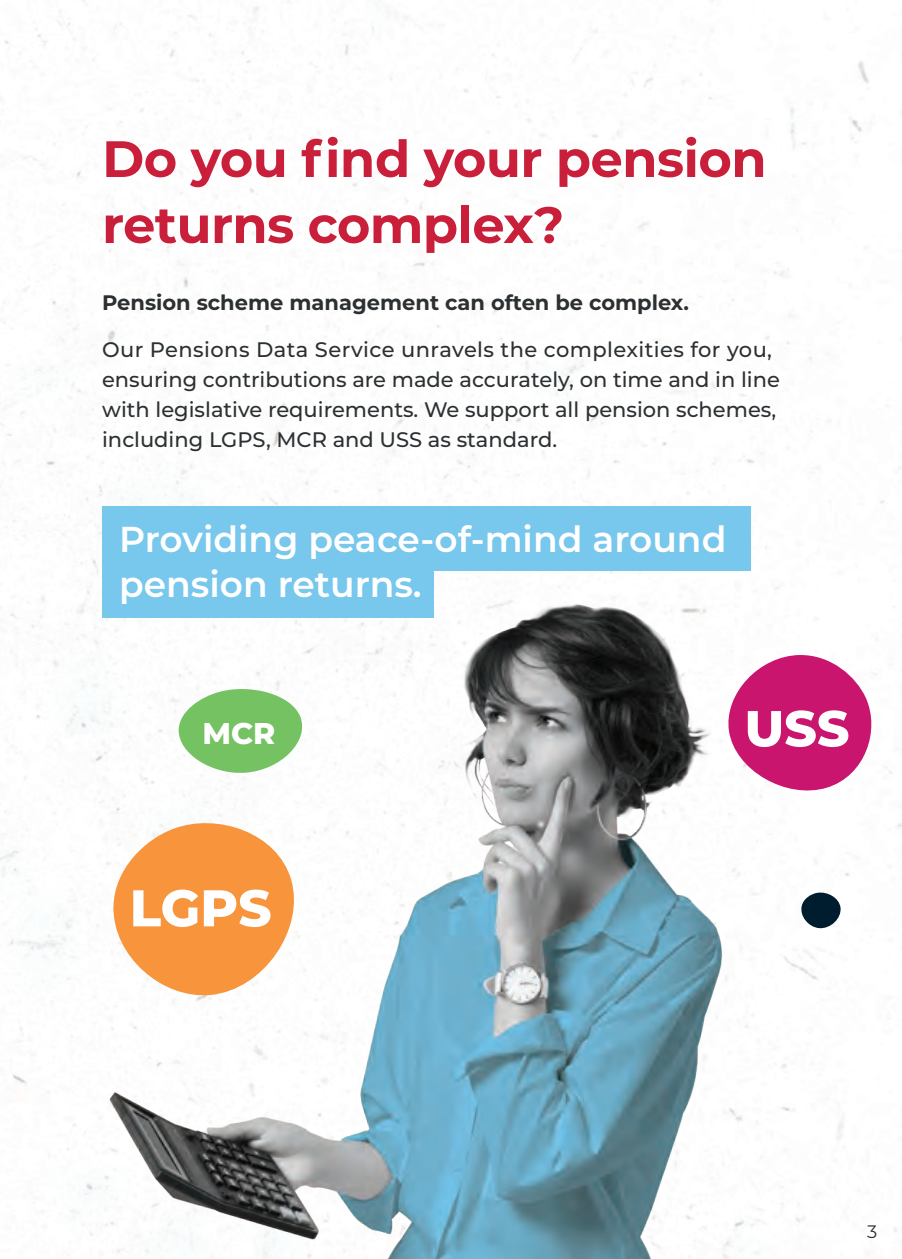
<style>
.page{position:relative;width:902px;height:1259px;background:#fff}
.page>*{position:absolute;margin:0;border:0;box-sizing:border-box;transform-origin:0 0}
.t1{font:800 51.6px "Montserrat";color:#fff}
.t2{font:700 51px/66px "Montserrat";letter-spacing:-.01em;color:#c91f3a}
.t3{font:800 50.4px "Montserrat";color:#fff}
.t4{font:600 36px/45px "Montserrat";color:#fff}
.t5{font:800 30px "Montserrat";color:#fff}
.t6{font:500 21px/30px "Montserrat";color:#2c3032}
.t7{font:700 21px "Montserrat";color:#2c3032}
.t8{font:18px "Montserrat";color:#2c3032}
</style>
<div class="page">
<div style="left:102px;top:506px;width:648px;height:65px;background:#78c7ed"></div>
<img style="left:0;top:570px;width:901px;height:689px">
<svg style="left:112px;top:812px;width:193px;height:187px"></svg>
<svg style="left:178px;top:684px;width:132px;height:91px"></svg>
<svg style="left:723px;top:654px;width:157px;height:146px"></svg>
<svg style="left:799px;top:891px;width:42px;height:38px"></svg>
<p class="t2" style="left:102px;top:123px;width:666px">Do you find your pension returns complex?</p>
<p class="t7" style="left:102px;top:287px;width:588px">Pension scheme management can often be complex.</p>
<p class="t6" style="left:102px;top:333px;width:679px">Our Pensions Data Service unravels the complexities for you, ensuring contributions are made accurately, on time and in line with legislative requirements. We support all pension schemes, including LGPS, MCR and USS as standard.</p>
<p class="t4" style="left:119px;top:515px;width:609px">Providing peace-of-mind around pension returns.</p>
<p class="t5" style="left:202px;top:711px;width:74px">MCR</p>
<p class="t3" style="left:744px;top:691px;width:106px">USS</p>
<p class="t1" style="left:130px;top:870px;width:143px">LGPS</p>
<p class="t8" style="left:867px;top:1219px;width:12px">3</p>
</div>
